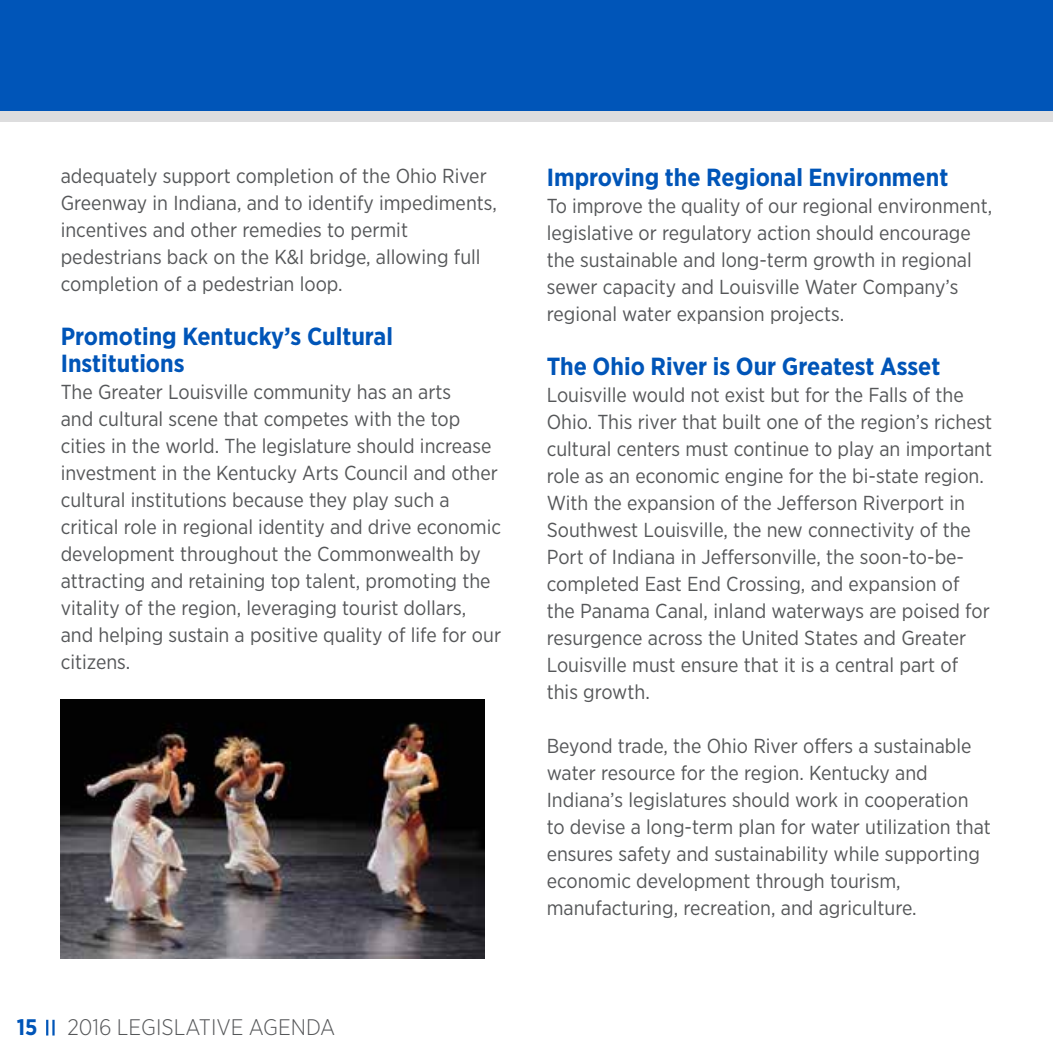
<style>
.page{position:relative;width:1053px;height:1053px;background:#fff}
.page>*{position:absolute;margin:0;border:0;box-sizing:border-box;transform-origin:0 0}
.t1{font:700 24.75px/27px "Gotham Narrow";color:#0055b8}
.t2{font:300 22.5px "Gotham Narrow";color:#555759}
.t3{font:700 22.5px "Gotham Narrow";color:#0055b8}
.t4{font:20.25px/27px "Gotham Narrow";color:#555759}
</style>
<div class="page">
<div style="left:0;top:0;width:1053px;height:112px;background:#0055b8"></div>
<div style="left:0;top:111px;width:1053px;height:11px;background:#ddddde"></div>
<hr style="left:52px;top:1020px;width:3px;height:16px;background:#0055b8">
<svg style="left:46px;top:1020px;width:2px;height:16px"></svg>
<img style="left:61px;top:700px;width:423px;height:258px">
<p class="t4" style="left:61px;top:162px;width:438px">adequately support completion of the Ohio River Greenway in Indiana, and to identify impediments, incentives and other remedies to permit pedestrians back on the K&amp;I bridge, allowing full completion of a pedestrian loop.</p>
<p class="t1" style="left:61px;top:322px;width:334px">Promoting Kentucky’s Cultural<br>Institutions</p>
<p class="t4" style="left:61px;top:378px;width:442px">The Greater Louisville community has an arts<br>and cultural scene that competes with the top cities in the world. The legislature should increase investment in the Kentucky Arts Council and other cultural institutions because they play such a critical role in regional identity and drive economic development throughout the Commonwealth by attracting and retaining top talent, promoting the vitality of the region, leveraging tourist dollars, and helping sustain a positive quality of life for our citizens.</p>
<p class="t3" style="left:17px;top:1013px;width:22px">15</p>
<p class="t2" style="left:67px;top:1013px;width:270px">2016 LEGISLATIVE AGENDA</p>
<p class="t1" style="left:547px;top:164px;width:403px">Improving the Regional Environment</p>
<p class="t4" style="left:547px;top:192px;width:447px">To improve the quality of our regional environment, legislative or regulatory action should encourage the sustainable and long-term growth in regional sewer capacity and Louisville Water Company’s regional water expansion projects.</p>
<p class="t1" style="left:547px;top:353px;width:395px">The Ohio River is Our Greatest Asset</p>
<p class="t4" style="left:547px;top:381px;width:447px">Louisville would not exist but for the Falls of the Ohio. This river that built one of the region’s richest cultural centers must continue to play an important role as an economic engine for the bi-state region.<br>With the expansion of the Jefferson Riverport in Southwest Louisville, the new connectivity of the Port of Indiana in Jeffersonville, the soon-to-be&shy;completed East End Crossing, and expansion of the Panama Canal, inland waterways are poised for resurgence across the United States and Greater Louisville must ensure that it is a central part of this growth.</p>
<p class="t4" style="left:547px;top:732px;width:446px">Beyond trade, the Ohio River offers a sustainable water resource for the region. Kentucky and Indiana’s legislatures should work in cooperation to devise a long-term plan for water utilization that ensures safety and sustainability while supporting economic development through tourism, manufacturing, recreation, and agriculture.</p>
</div>
